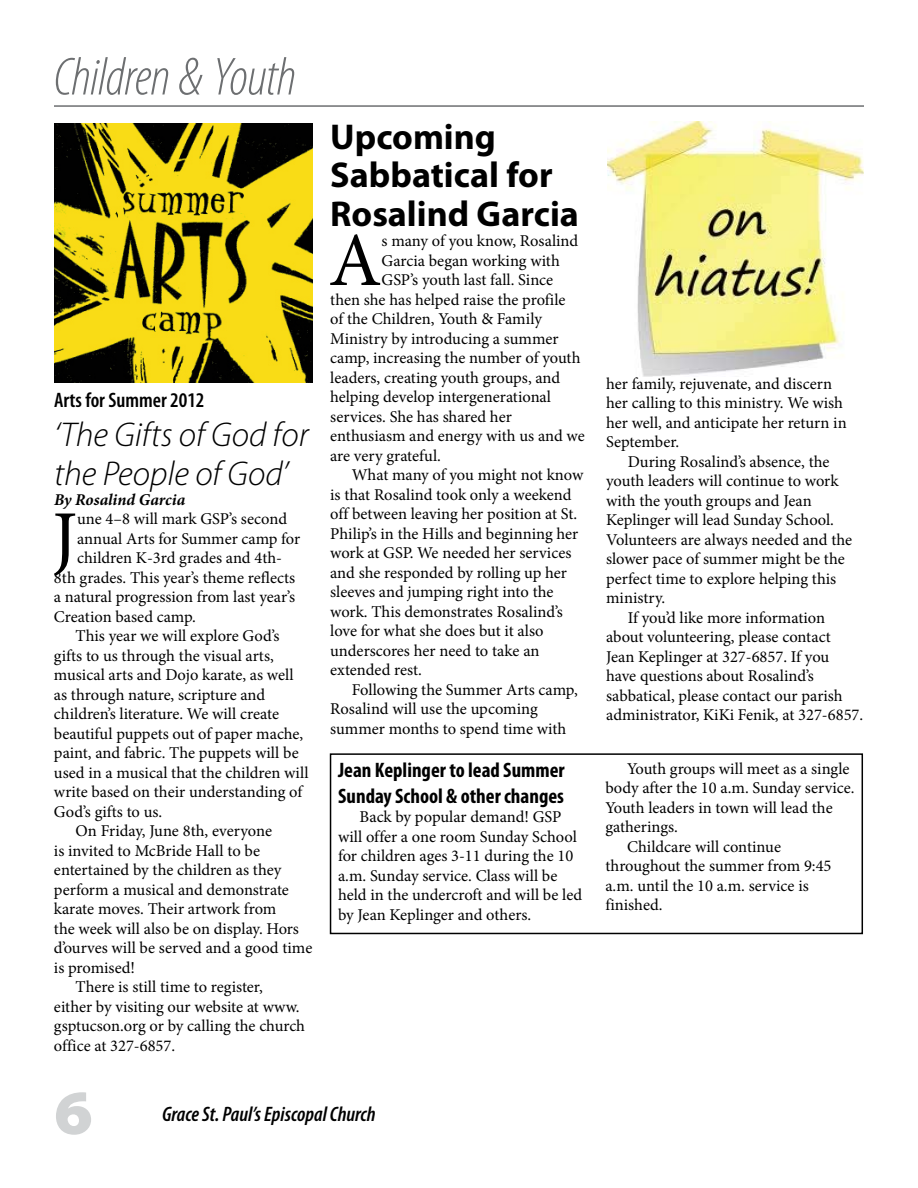
<style>
.page{position:relative;width:918px;height:1188px;background:#fff}
.page>*{position:absolute;margin:0;border:0;box-sizing:border-box;transform-origin:0 0}
.t1{font:76.5px "Minion Pro";color:#000}
.t2{font:900 semi-expanded 63px "Myriad Pro";color:#d1d3d4}
.t3{font:italic 300 condensed 54px "Myriad Pro";letter-spacing:-.015em;color:#6d6f71}
.t4{font:700 36px/39px "Myriad Pro";color:#000}
.t5{font:italic 300 34.5px/39px "Myriad Pro";color:#000}
.t6{font:700 condensed 21px/25.2px "Myriad Pro";color:#000}
.t7{font:italic 600 condensed 21px "Myriad Pro";color:#000}
.t8{font:600 condensed 21px "Myriad Pro";color:#000}
.t9{font:16.5px/19.5px "Minion Pro";color:#000}
.t10{font:italic 700 16.5px "Minion Pro";letter-spacing:-.005em;color:#000}
</style>
<div class="page">
<hr style="left:54px;top:105px;width:810px;height:2px;background:#6d6f71">
<div style="left:330px;top:753px;width:533px;height:181px;border:2px solid #000"></div>
<img style="left:54px;top:123px;width:259px;height:259px">
<img style="left:608px;top:122px;width:256px;height:255px">
<h3 class="t3" style="left:54px;top:48px;width:244px">Children &amp; Youth</h3>
<p class="t8" style="left:54px;top:389px;width:152px">Arts for Summer 2012</p>
<h3 class="t5" style="left:54px;top:416px;width:256px">‘The Gifts of God for the People of God’</h3>
<p class="t10" style="left:54px;top:488px;width:133px">By Rosalind Garcia</p>
<h1 class="t1" style="left:52px;top:488px;width:27px">J</h1>
<p class="t9" style="left:77px;top:509px;width:211px">une 4–8 will mark GSP’s second</p>
<p class="t9" style="left:77px;top:529px;width:225px">annual Arts for Summer camp for</p>
<p class="t9" style="left:77px;top:548px;width:206px">children K-3rd grades and 4th-</p>
<p class="t9" style="left:54px;top:568px;width:243px">8th grades. This year’s theme reflects</p>
<p class="t9" style="left:54px;top:587px;width:243px">a natural progression from last year’s</p>
<p class="t9" style="left:54px;top:607px;width:144px">Creation based camp.</p>
<p class="t9" style="left:76px;top:626px;width:205px">This year we will explore God’s</p>
<p class="t9" style="left:54px;top:646px;width:221px">gifts to us through the visual arts,</p>
<p class="t9" style="left:54px;top:665px;width:241px">musical arts and Dojo karate, as well</p>
<p class="t9" style="left:54px;top:685px;width:213px">as through nature, scripture and</p>
<p class="t9" style="left:54px;top:704px;width:227px">children’s literature. We will create</p>
<p class="t9" style="left:54px;top:724px;width:251px">beautiful puppets out of paper mache,</p>
<p class="t9" style="left:54px;top:743px;width:246px">paint, and fabric. The puppets will be</p>
<p class="t9" style="left:54px;top:763px;width:256px">used in a musical that the children will</p>
<p class="t9" style="left:54px;top:782px;width:250px">write based on their understanding of</p>
<p class="t9" style="left:54px;top:802px;width:110px">God’s gifts to us.</p>
<p class="t9" style="left:76px;top:821px;width:198px">On Friday, June 8th, everyone</p>
<p class="t9" style="left:54px;top:841px;width:208px">is invited to McBride Hall to be</p>
<p class="t9" style="left:54px;top:860px;width:229px">entertained by the children as they</p>
<p class="t9" style="left:54px;top:880px;width:236px">perform a musical and demonstrate</p>
<p class="t9" style="left:54px;top:899px;width:224px">karate moves. Their artwork from</p>
<p class="t9" style="left:54px;top:919px;width:247px">the week will also be on display. Hors</p>
<p class="t9" style="left:54px;top:938px;width:260px">d’ourves will be served and a good time</p>
<p class="t9" style="left:54px;top:958px;width:83px">is promised!</p>
<p class="t9" style="left:76px;top:977px;width:189px">There is still time to register,</p>
<p class="t9" style="left:54px;top:997px;width:247px">either by visiting our website at www.</p>
<p class="t9" style="left:54px;top:1016px;width:253px">gsptucson.org or by calling the church</p>
<p class="t9" style="left:54px;top:1036px;width:123px">office at 327-6857.</p>
<h3 class="t4" style="left:330px;top:116px;width:250px">Upcoming<br>Sabbatical for<br>Rosalind Garcia</h3>
<h1 class="t1" style="left:329px;top:209px;width:54px">A</h1>
<p class="t9" style="left:382px;top:231px;width:198px">s many of you know, Rosalind</p>
<p class="t9" style="left:382px;top:251px;width:180px">Garcia began working with</p>
<p class="t9" style="left:382px;top:270px;width:173px">GSP’s youth last fall. Since</p>
<p class="t9" style="left:330px;top:290px;width:237px">then she has helped raise the profile</p>
<p class="t9" style="left:330px;top:309px;width:213px">of the Children, Youth &amp; Family</p>
<p class="t9" style="left:330px;top:329px;width:230px">Ministry by introducing a summer</p>
<p class="t9" style="left:330px;top:348px;width:252px">camp, increasing the number of youth</p>
<p class="t9" style="left:330px;top:368px;width:232px">leaders, creating youth groups, and</p>
<p class="t9" style="left:330px;top:387px;width:222px">helping develop intergenerational</p>
<p class="t9" style="left:330px;top:407px;width:183px">services. She has shared her</p>
<p class="t9" style="left:330px;top:426px;width:256px">enthusiasm and energy with us and we</p>
<p class="t9" style="left:330px;top:446px;width:112px">are very grateful.</p>
<p class="t9" style="left:352px;top:465px;width:233px">What many of you might not know</p>
<p class="t9" style="left:330px;top:485px;width:243px">is that Rosalind took only a weekend</p>
<p class="t9" style="left:330px;top:504px;width:249px">off between leaving her position at St.</p>
<p class="t9" style="left:330px;top:524px;width:250px">Philip’s in the Hills and beginning her</p>
<p class="t9" style="left:330px;top:543px;width:243px">work at GSP. We needed her services</p>
<p class="t9" style="left:330px;top:563px;width:238px">and she responded by rolling up her</p>
<p class="t9" style="left:330px;top:582px;width:225px">sleeves and jumping right into the</p>
<p class="t9" style="left:330px;top:602px;width:234px">work. This demonstrates Rosalind’s</p>
<p class="t9" style="left:330px;top:621px;width:215px">love for what she does but it also</p>
<p class="t9" style="left:330px;top:641px;width:211px">underscores her need to take an</p>
<p class="t9" style="left:330px;top:660px;width:93px">extended rest.</p>
<p class="t9" style="left:352px;top:680px;width:227px">Following the Summer Arts camp,</p>
<p class="t9" style="left:330px;top:699px;width:209px">Rosalind will use the upcoming</p>
<p class="t9" style="left:330px;top:719px;width:238px">summer months to spend time with</p>
<p class="t6" style="left:338px;top:757px;width:228px">Jean Keplinger to lead Summer<br>Sunday School &amp; other changes</p>
<p class="t9" style="left:338px;top:807px;width:246px;text-indent:22px">Back by popular demand! GSP will offer a one room Sunday School for children ages 3-11 during the 10 a.m. Sunday service. Class will be held in the undercroft and will be led by Jean Keplinger and others.</p>
<h2 class="t2" style="left:54px;top:1077px;width:40px">6</h2>
<p class="t7" style="left:162px;top:1102px;width:215px">Grace St. Paul’s Episcopal Church</p>
<p class="t9" style="left:606px;top:374px;width:242px">her family, rejuvenate, and discern her calling to this ministry. We wish her well, and anticipate her return in<br>September.</p>
<p class="t9" style="left:628px;top:452px;width:203px">During Rosalind’s absence, the</p>
<p class="t9" style="left:606px;top:471px;width:234px">youth leaders will continue to work</p>
<p class="t9" style="left:606px;top:491px;width:207px">with the youth groups and Jean</p>
<p class="t9" style="left:606px;top:511px;width:229px">Keplinger will lead Sunday School.</p>
<p class="t9" style="left:606px;top:530px;width:248px">Volunteers are always needed and the</p>
<p class="t9" style="left:606px;top:550px;width:240px">slower pace of summer might be the</p>
<p class="t9" style="left:606px;top:569px;width:232px">perfect time to explore helping this</p>
<p class="t9" style="left:606px;top:589px;width:61px">ministry.</p>
<p class="t9" style="left:628px;top:608px;width:199px">If you’d like more information</p>
<p class="t9" style="left:606px;top:628px;width:226px">about volunteering, please contact</p>
<p class="t9" style="left:606px;top:647px;width:225px">Jean Keplinger at 327-6857. If you</p>
<p class="t9" style="left:606px;top:667px;width:209px">have questions about Rosalind’s</p>
<p class="t9" style="left:606px;top:686px;width:238px">sabbatical, please contact our parish</p>
<p class="t9" style="left:606px;top:706px;width:259px">administrator, KiKi Fenik, at 327-6857.</p>
<p class="t9" style="left:627px;top:759px;width:224px">Youth groups will meet as a single</p>
<p class="t9" style="left:605px;top:778px;width:251px">body after the 10 a.m. Sunday service.</p>
<p class="t9" style="left:605px;top:798px;width:229px">Youth leaders in town will lead the</p>
<p class="t9" style="left:605px;top:817px;width:74px">gatherings.</p>
<p class="t9" style="left:627px;top:837px;width:156px">Childcare will continue</p>
<p class="t9" style="left:605px;top:856px;width:228px">throughout the summer from 9:45</p>
<p class="t9" style="left:605px;top:876px;width:205px">a.m. until the 10 a.m. service is</p>
<p class="t9" style="left:605px;top:895px;width:59px">finished.</p>
</div>
